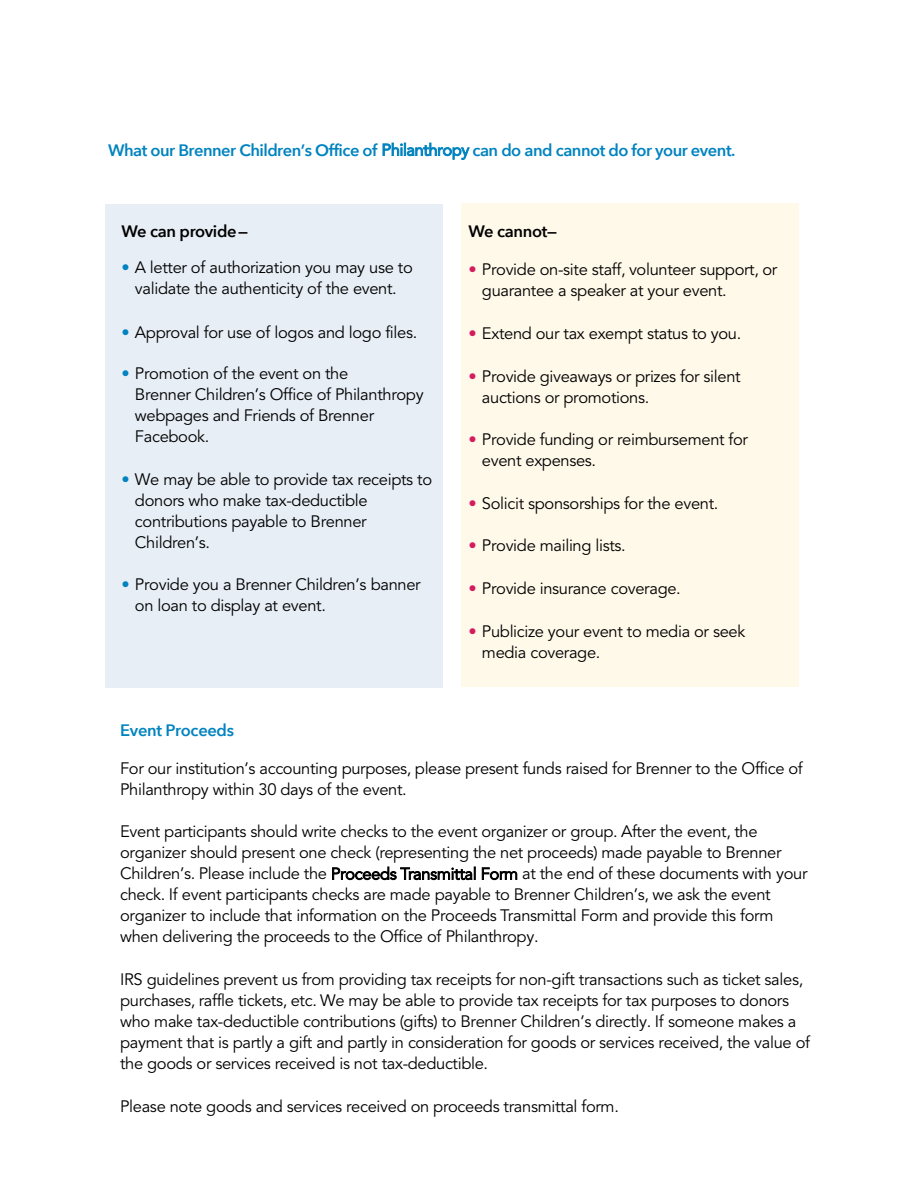
<style>
.page{position:relative;width:918px;height:1188px;background:#fff}
.page>*{position:absolute;margin:0;border:0;box-sizing:border-box;transform-origin:0 0}
.t1{font:16.5px/21px "Avenir LT Std";letter-spacing:-.02em;color:#000}
.t2{font:600 16.5px "Avenir Next";letter-spacing:-.03em;color:#0083bf}
.t3{font:600 16.5px "Avenir Next";letter-spacing:-.02em;color:#000}
.s1{font-family:"Avenir LT Std";font-weight:400}
.s2{font-family:"Avenir Next";color:#0083bf}
.s3{font-family:"Avenir Next";color:#d51b5e}
</style>
<div class="page">
<div style="left:105px;top:204px;width:338px;height:484px;background:#e7eef6"></div>
<div style="left:461px;top:203px;width:338px;height:484px;background:#fff9ea"></div>
<p class="t2" style="left:108px;top:136px;width:629px">What our Brenner Children’s Office of <span class="s1">Philanthropy</span> can do and cannot do for your event.</p>
<p class="t3" style="left:122px;top:217px;width:128px">We can provide—</p>
<p class="t1" style="left:122px;top:257px;width:293px;text-align:center"><span class="s2">•</span> A letter of authorization you may use to validate the authenticity of the event.</p>
<p class="t1" style="left:122px;top:322px;width:297px"><span class="s2">•</span> Approval for use of logos and logo files.</p>
<p class="t1" style="left:135px;top:363px;width:290px;text-indent:-13px"><span class="s2">•</span> Promotion of the event on the<br>Brenner Children’s Office of Philanthropy webpages and Friends of Brenner<br>Facebook.</p>
<p class="t1" style="left:135px;top:469px;width:299px;text-indent:-13px"><span class="s2">•</span> We may be able to provide tax receipts to donors who make tax-deductible contributions payable to Brenner<br>Children’s.</p>
<p class="t1" style="left:135px;top:575px;width:287px;text-indent:-13px"><span class="s2">•</span> Provide you a Brenner Children’s banner on loan to display at event.</p>
<p class="t3" style="left:468px;top:217px;width:90px">We cannot—</p>
<p class="t1" style="left:482px;top:260px;width:297px;text-indent:-13px"><span class="s3">•</span> Provide on-site staff, volunteer support, or guarantee a speaker at your event.</p>
<p class="t1" style="left:468px;top:323px;width:274px"><span class="s3">•</span> Extend our tax exempt status to you.</p>
<p class="t1" style="left:482px;top:366px;width:260px;text-indent:-13px"><span class="s3">•</span> Provide giveaways or prizes for silent auctions or promotions.</p>
<p class="t1" style="left:482px;top:430px;width:268px;text-indent:-13px"><span class="s3">•</span> Provide funding or reimbursement for event expenses.</p>
<p class="t1" style="left:468px;top:493px;width:252px"><span class="s3">•</span> Solicit sponsorships for the event.</p>
<p class="t1" style="left:468px;top:536px;width:159px"><span class="s3">•</span> Provide mailing lists.</p>
<p class="t1" style="left:468px;top:578px;width:214px"><span class="s3">•</span> Provide insurance coverage.</p>
<p class="t1" style="left:482px;top:621px;width:265px;text-indent:-13px"><span class="s3">•</span> Publicize your event to media or seek media coverage.</p>
<p class="t2" style="left:120px;top:717px;width:115px">Event Proceeds</p>
<p class="t1" style="left:120px;top:758px;width:684px">For our institution’s accounting purposes, please present funds raised for Brenner to the Office of<br>Philanthropy within 30 days of the event.</p>
<p class="t1" style="left:120px;top:822px;width:689px">Event participants should write checks to the event organizer or group. After the event, the organizer should present one check (representing the net proceeds) made payable to Brenner Children’s. Please include the Proceeds Transmittal Form at the end of these documents with your check. If event participants checks are made payable to Brenner Children’s, we ask the event organizer to include that information on the Proceeds Transmittal Form and provide this form when delivering the proceeds to the Office of Philanthropy.</p>
<p class="t1" style="left:120px;top:969px;width:691px">IRS guidelines prevent us from providing tax receipts for non-gift transactions such as ticket sales, purchases, raffle tickets, etc. We may be able to provide tax receipts for tax purposes to donors who make tax-deductible contributions (gifts) to Brenner Children’s directly. If someone makes a payment that is partly a gift and partly in consideration for goods or services received, the value of the goods or services received is not tax-deductible.</p>
<p class="t1" style="left:120px;top:1096px;width:500px">Please note goods and services received on proceeds transmittal form.</p>
</div>
